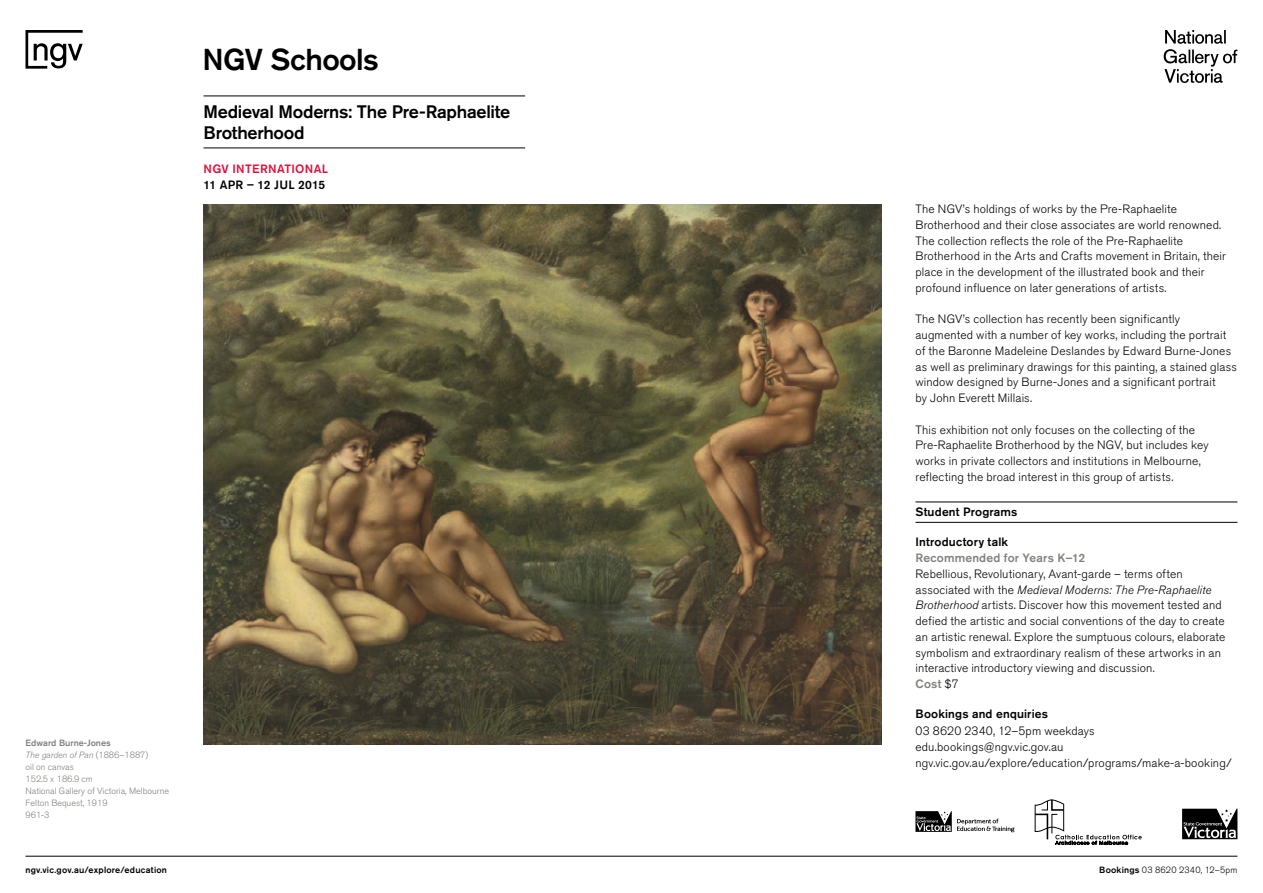
<style>
.page{position:relative;width:1263px;height:893px;background:#fff}
.page>*{position:absolute;margin:0;border:0;box-sizing:border-box;transform-origin:0 0}
.t1{font:500 30px "Akzidenz Grotesk Pro";letter-spacing:-.02em;color:#000}
.t2{font:500 18px/21px "Akzidenz Grotesk Pro";letter-spacing:-.015em;color:#000}
.t3{font:300 12px/15.8px "Akzidenz Grotesk Pro";letter-spacing:.015em;color:#000}
.t4{font:500 12px "Akzidenz Grotesk Pro";letter-spacing:.015em;color:#000}
.t5{font:500 12px "Akzidenz Grotesk Pro";letter-spacing:.015em;color:#84817f}
.t6{font:500 12px "Akzidenz Grotesk Pro";letter-spacing:.03em;color:#e0103d}
.t7{font:300 9px/12px "Akzidenz Grotesk Pro";color:#84817f}
.t8{font:500 9px "Akzidenz Grotesk Pro";letter-spacing:.025em;color:#000}
.t9{font:300 9px "Akzidenz Grotesk Pro";letter-spacing:.025em;color:#000}
.s1{font-weight:500}
.s2{font-style:italic}
.s3{font-weight:500;color:#84817f}
</style>
<div class="page">
<hr style="left:26px;top:856px;width:1211px;height:1px;background:#000">
<hr style="left:915px;top:502px;width:322px;height:1px;background:#000">
<hr style="left:915px;top:522px;width:322px;height:1px;background:#000">
<svg style="left:26px;top:30px;width:57px;height:39px"></svg>
<svg style="left:1164px;top:30px;width:73px;height:53px"></svg>
<hr style="left:203px;top:96px;width:322px;height:1px;background:#000">
<hr style="left:203px;top:148px;width:322px;height:1px;background:#000">
<img style="left:203px;top:204px;width:678px;height:541px">
<svg style="left:1034px;top:799px;width:108px;height:46px"></svg>
<svg style="left:915px;top:811px;width:100px;height:21px"></svg>
<svg style="left:1182px;top:809px;width:55px;height:30px;background:#444"></svg>
<h1 class="t1" style="left:202px;top:40px;width:178px">NGV Schools</h1>
<h2 class="t2" style="left:203px;top:101px;width:308px">Medieval Moderns: The Pre-Raphaelite<br>Brotherhood</h2>
<p class="t6" style="left:204px;top:161px;width:126px">NGV INTERNATIONAL</p>
<p class="t4" style="left:203px;top:177px;width:123px">11 APR – 12 JUL 2015</p>
<p class="t7" style="left:26px;top:736px;width:145px"><span class="s1">Edward Burne-Jones<br></span><span class="s2">The garden of Pan</span> (1886–1887)<br>oil on canvas<br>152.5 x 186.9 cm<br>National Gallery of Victoria, Melbourne<br>Felton Bequest, 1919<br>961-3</p>
<p class="t3" style="left:915px;top:201px;width:312px">The NGV’s holdings of works by the Pre-Raphaelite Brotherhood and their close associates are world renowned.<br>The collection reflects the role of the Pre-Raphaelite Brotherhood in the Arts and Crafts movement in Britain, their place in the development of the illustrated book and their profound influence on later generations of artists.</p>
<p class="t3" style="left:915px;top:311px;width:323px">The NGV’s collection has recently been significantly augmented with a number of key works, including the portrait of the Baronne Madeleine Deslandes by Edward Burne-Jones as well as preliminary drawings for this painting, a stained glass window designed by Burne-Jones and a significant portrait<br>by John Everett Millais.</p>
<p class="t3" style="left:915px;top:421px;width:295px">This exhibition not only focuses on the collecting of the Pre-Raphaelite Brotherhood by the NGV, but includes key works in private collectors and institutions in Melbourne, reflecting the broad interest in this group of artists.</p>
<p class="t4" style="left:915px;top:504px;width:104px">Student Programs</p>
<p class="t4" style="left:915px;top:534px;width:94px">Introductory talk</p>
<p class="t5" style="left:915px;top:550px;width:171px">Recommended for Years K–12</p>
<p class="t3" style="left:915px;top:566px;width:311px">Rebellious, Revolutionary, Avant-garde – terms often associated with the <span class="s2">Medieval Moderns: The Pre-Raphaelite Brotherhood</span> artists. Discover how this movement tested and defied the artistic and social conventions of the day to create an artistic renewal. Explore the sumptuous colours, elaborate symbolism and extraordinary realism of these artworks in an interactive introductory viewing and discussion.<br><span class="s3">Cost</span> $7</p>
<p class="t4" style="left:915px;top:706px;width:134px">Bookings and enquiries</p>
<p class="t3" style="left:915px;top:723px;width:318px">03 8620 2340, 12–5pm weekdays edu.bookings@ngv.vic.gov.au ngv.vic.gov.au/explore/education/programs/make-a-booking/</p>
<p class="t8" style="left:26px;top:864px;width:143px">ngv.vic.gov.au/explore/education</p>
<p class="t9" style="left:1099px;top:864px;width:140px"><span class="s1">Bookings</span> 03 8620 2340, 12–5pm</p>
</div>
